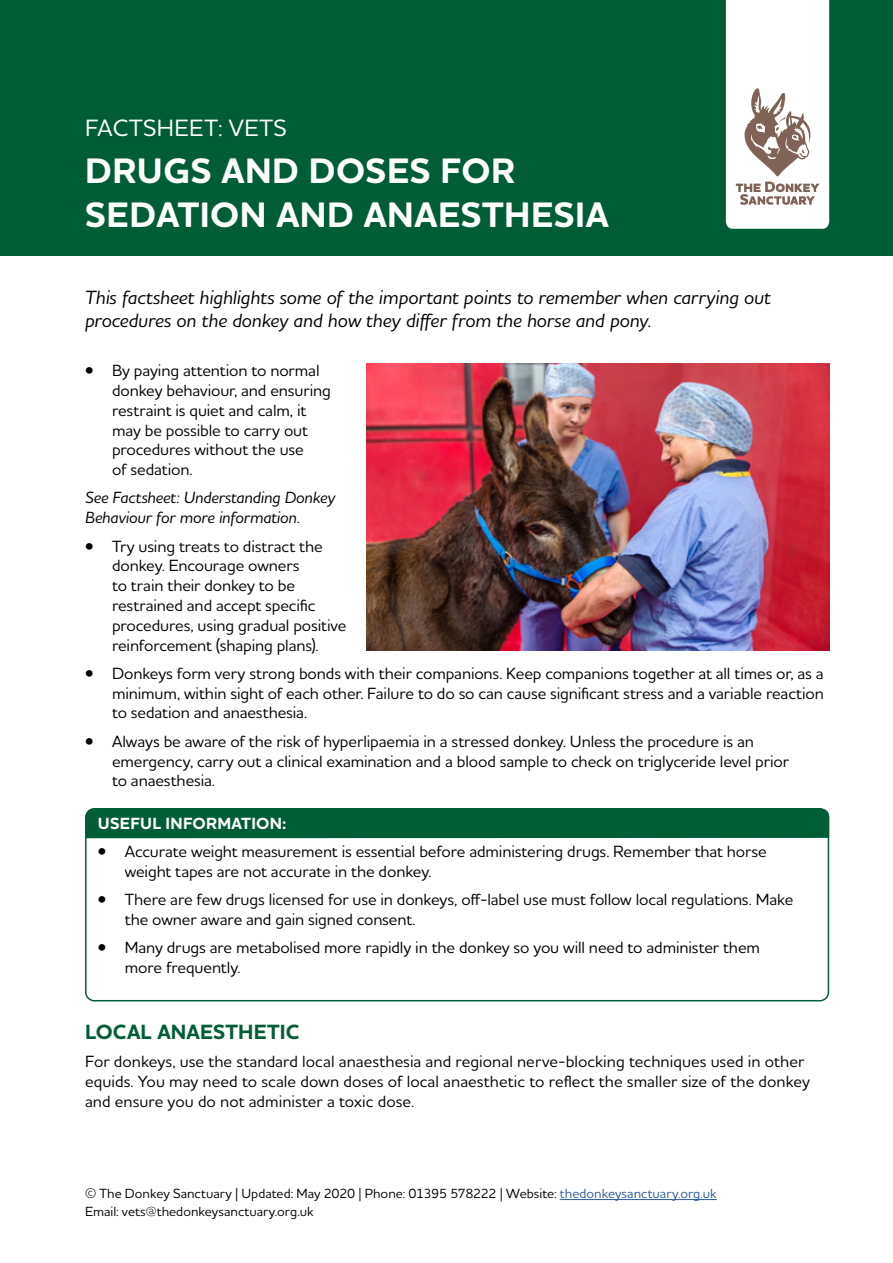
<style>
.page{position:relative;width:893px;height:1263px;background:#fff}
.page>*{position:absolute;margin:0;border:0;box-sizing:border-box;transform-origin:0 0}
.t1{font:700 36px/43.2px "Houschka Alt Pro";letter-spacing:.015em;color:#fff}
.t2{font:500 24px "Houschka Alt Pro";letter-spacing:.015em;color:#fff}
.t3{font:700 21px "Houschka Alt Pro";letter-spacing:.005em;color:#005d36}
.t4{font:italic 500 19.5px/23.4px "Houschka Alt Pro";letter-spacing:-.005em;color:#000}
.t5{font:500 16.5px/19.8px "Houschka Alt Pro";letter-spacing:-.005em;color:#000}
.t6{font:italic 500 16.5px/19.8px "Houschka Alt Pro";letter-spacing:-.01em;color:#000}
.t7{font:700 16.5px "Houschka Alt Pro";letter-spacing:.015em;color:#fff}
.t8{font:500 13.5px/18px "Houschka Alt Pro";color:#000}
.s1{font-family:"Myriad Pro";font-weight:400}
.s2{color:#275b9b}
</style>
<div class="page">
<hr style="left:560px;top:1199px;width:157px;height:1px;background:#275b9b">
<div style="left:0;top:0;width:893px;height:255px;background:#005d36"></div>
<svg style="left:726px;top:0;width:103px;height:229px;background:#ece8e6"></svg>
<div style="left:85px;top:808px;width:744px;height:193px;border:2px solid #005d36;border-radius:9px"></div>
<div style="left:85px;top:808px;width:745px;height:31px;background:#005d36"></div>
<img style="left:366px;top:364px;width:463px;height:287px">
<h2 class="t2" style="left:85px;top:112px;width:203px">FACTSHEET: VETS</h2>
<h1 class="t1" style="left:85px;top:150px;width:525px">DRUGS AND DOSES FOR<br>SEDATION AND ANAESTHESIA</h1>
<p class="t4" style="left:85px;top:285px;width:687px">This factsheet highlights some of the important points to remember when carrying out procedures on the donkey and how they differ from the horse and pony.</p>
<p class="t5" style="left:112px;top:360px;width:220px;text-indent:-27px">• By paying attention to normal donkey behaviour, and ensuring restraint is quiet and calm, it may be possible to carry out procedures without the use<br>of sedation.</p>
<p class="t6" style="left:85px;top:487px;width:252px">See Factsheet: Understanding Donkey<br>Behaviour for more information.</p>
<p class="t5" style="left:112px;top:536px;width:236px;text-indent:-27px">• Try using treats to distract the donkey. Encourage owners<br>to train their donkey to be restrained and accept specific procedures, using gradual positive reinforcement (shaping plans).</p>
<p class="t5" style="left:112px;top:663px;width:713px;text-align:justify;text-indent:-27px">• Donkeys form very strong bonds with their companions. Keep companions together at all times or, as a minimum, within sight of each other. Failure to do so can cause significant stress and a variable reaction to sedation and anaesthesia.</p>
<p class="t5" style="left:112px;top:731px;width:678px;text-indent:-27px">• Always be aware of the risk of hyperlipaemia in a stressed donkey. Unless the procedure is an emergency, carry out a clinical examination and a blood sample to check on triglyceride level prior to anaesthesia.</p>
<p class="t7" style="left:98px;top:813px;width:190px">USEFUL INFORMATION:</p>
<p class="t5" style="left:125px;top:841px;width:644px;text-indent:-27px">• Accurate weight measurement is essential before administering drugs. Remember that horse weight tapes are not accurate in the donkey.</p>
<p class="t5" style="left:125px;top:889px;width:670px;text-indent:-27px">• There are few drugs licensed for use in donkeys, off-label use must follow local regulations. Make the owner aware and gain signed consent.</p>
<p class="t5" style="left:125px;top:937px;width:637px;text-indent:-27px">• Many drugs are metabolised more rapidly in the donkey so you will need to administer them more frequently.</p>
<p class="t3" style="left:85px;top:1018px;width:216px">LOCAL ANAESTHETIC</p>
<p class="t5" style="left:85px;top:1051px;width:726px">For donkeys, use the standard local anaesthesia and regional nerve-blocking techniques used in other equids. You may need to scale down doses of local anaesthetic to reflect the smaller size of the donkey and ensure you do not administer a toxic dose.</p>
<p class="t8" style="left:85px;top:1184px;width:633px">© The Donkey Sanctuary <span class="s1">|</span> Updated: May 2020 <span class="s1">|</span> Phone: 01395 578222 <span class="s1">|</span> Website: <span class="s2">thedonkeysanctuary.org.uk<br></span>Email: vets@thedonkeysanctuary.org.uk</p>
</div>
